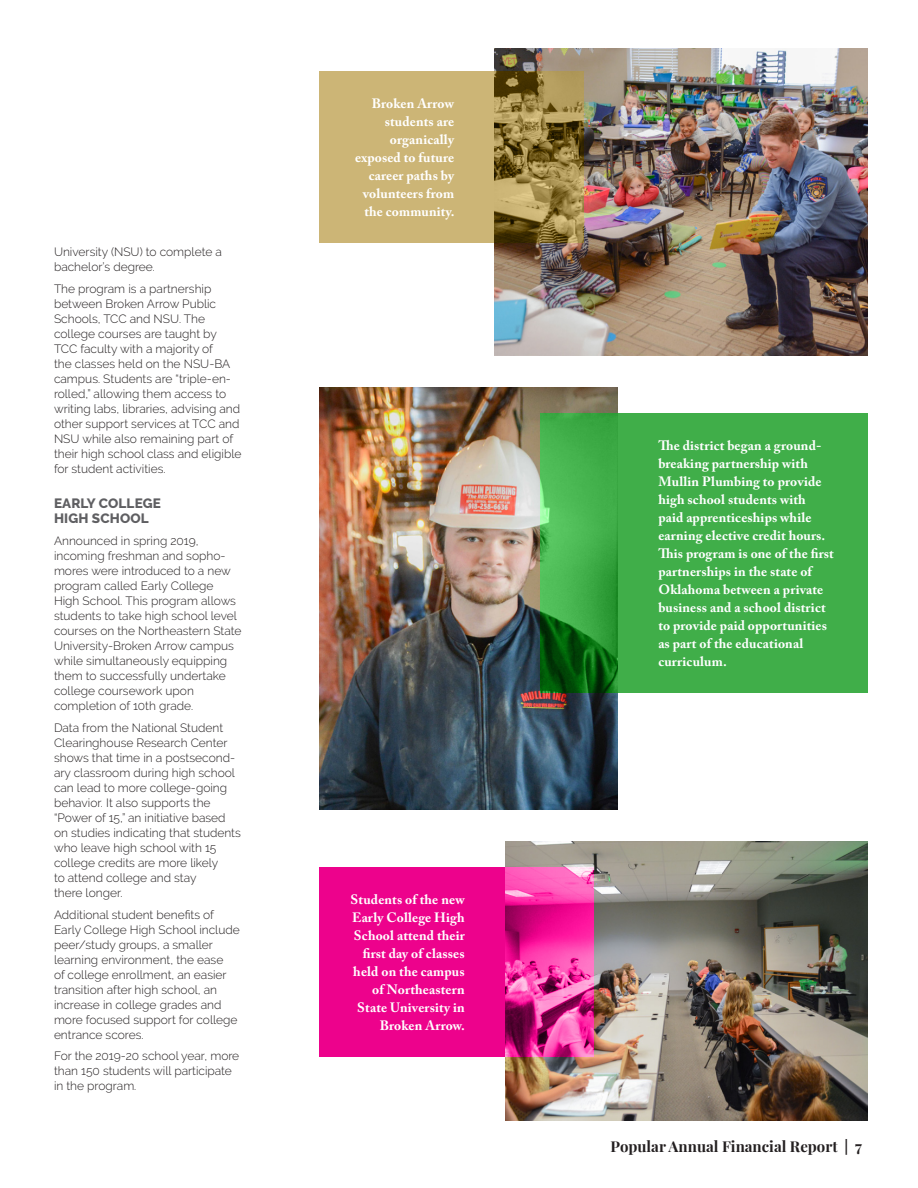
<style>
.page{position:relative;width:918px;height:1188px;background:#fff}
.page>*{position:absolute;margin:0;border:0;box-sizing:border-box;transform-origin:0 0}
.t1{font:700 15px "Playfair Display";color:#231f20}
.t2{font:700 13.5px/18px "Adobe Caslon Pro";letter-spacing:.01em;color:#fff;text-align:right}
.t3{font:800 13.5px/15px "Raleway";letter-spacing:.01em;color:#5f5f62}
.t4{font:300 12px/15px "Raleway";color:#231f20}
</style>
<div class="page">
<img style="left:495px;top:49px;width:373px;height:307px">
<img style="left:319px;top:387px;width:299px;height:423px">
<img style="left:505px;top:841px;width:363px;height:279px">
<svg style="left:319px;top:71px;width:265px;height:172px;fill:#ccb576"></svg>
<div style="left:540px;top:413px;width:328px;height:280px;background:#40ae49"></div>
<svg style="left:319px;top:867px;width:275px;height:190px;fill:#ed028c"></svg>
<p class="t4" style="left:54px;top:245px;width:169px">University (NSU) to complete a bachelor’s degree.</p>
<p class="t4" style="left:54px;top:281px;width:189px">The program is a partnership between Broken Arrow Public<br>Schools, TCC and NSU. The college courses are taught by<br>TCC faculty with a majority of<br>the classes held on the NSU-BA campus. Students are “triple-en&shy;rolled,” allowing them access to writing labs, libraries, advising and other support services at TCC and<br>NSU while also remaining part of their high school class and eligible for student activities.</p>
<h4 class="t3" style="left:54px;top:496px;width:108px">EARLY COLLEGE<br>HIGH SCHOOL</h4>
<p class="t4" style="left:54px;top:533px;width:189px">Announced in spring 2019, incoming freshman and sopho&shy;mores were introduced to a new program called Early College<br>High School. This program allows students to take high school level courses on the Northeastern State<br>University-Broken Arrow campus while simultaneously equipping them to successfully undertake college coursework upon completion of 10th grade.</p>
<p class="t4" style="left:54px;top:720px;width:188px">Data from the National Student<br>Clearinghouse Research Center shows that time in a postsecond&shy;ary classroom during high school can lead to more college-going behavior. It also supports the “Power of 15,” an initiative based on studies indicating that students who leave high school with 15 college credits are more likely<br>to attend college and stay<br>there longer.</p>
<p class="t4" style="left:54px;top:907px;width:187px">Additional student benefits of<br>Early College High School include peer/study groups, a smaller learning environment, the ease<br>of college enrollment, an easier transition after high school, an increase in college grades and more focused support for college entrance scores.</p>
<p class="t4" style="left:54px;top:1049px;width:187px">For the 2019-20 school year, more than 150 students will participate in the program.</p>
<p class="t2" style="left:355px;top:95px;width:101px">Broken Arrow students are organically exposed to future career paths by volunteers from the community.</p>
<p class="t2" style="left:351px;top:890px;width:116px">Students of the new<br>Early College High<br>School attend their first day of classes held on the campus of Northeastern<br>State University in<br>Broken Arrow.</p>
<p class="t2" style="left:658px;top:436px;width:177px;text-align:left">The district began a ground&shy;breaking partnership with<br>Mullin Plumbing to provide high school students with paid apprenticeships while earning elective credit hours.<br>This program is one of the first partnerships in the state of<br>Oklahoma between a private business and a school district to provide paid opportunities as part of the educational curriculum.</p>
<p class="t1" style="left:611px;top:1134px;width:253px">Popular Annual Financial Report | 7</p>
</div>
